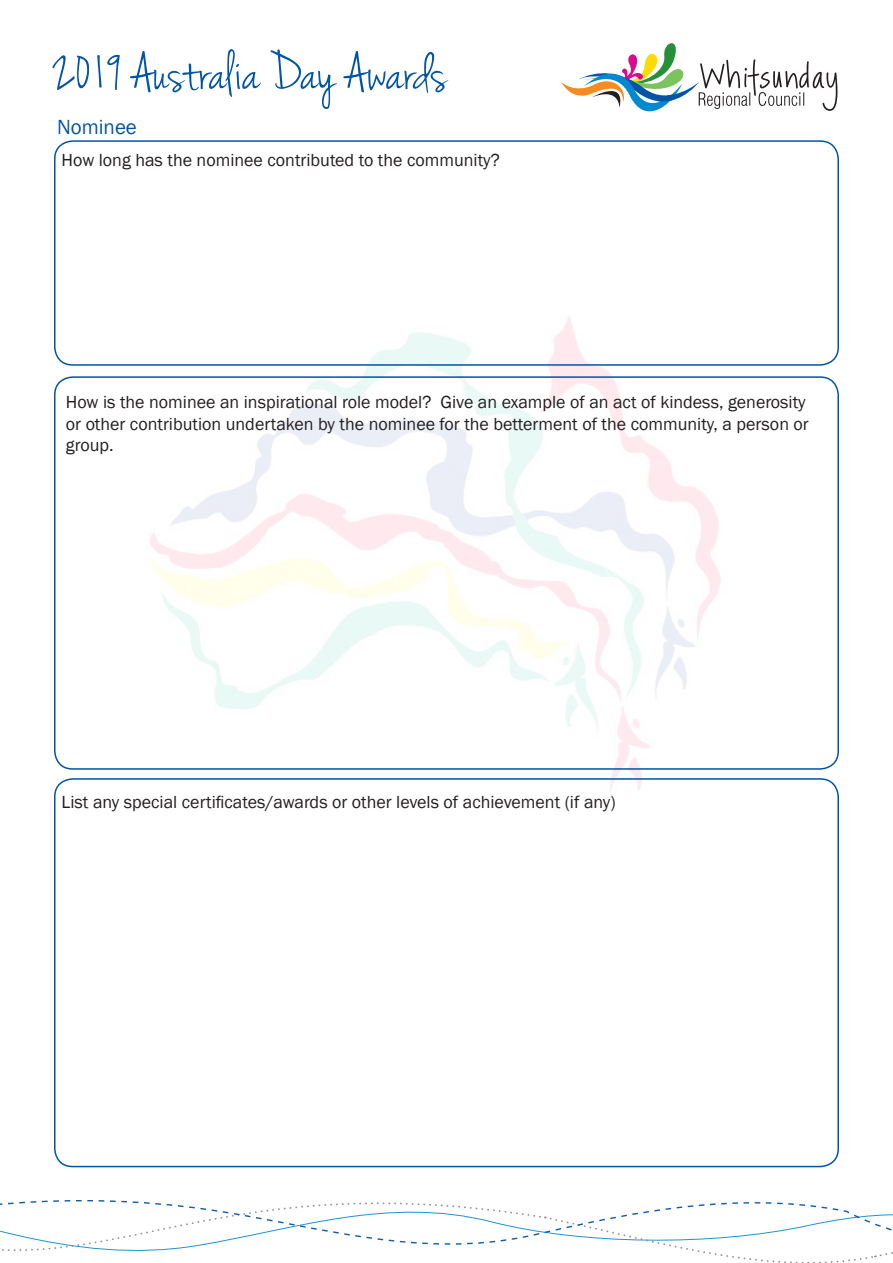
<style>
.page{position:relative;width:893px;height:1263px;background:#fff}
.page>*{position:absolute;margin:0;border:0;box-sizing:border-box;transform-origin:0 0}
.t1{font:57px "Jenna Sue";color:#0154a6}
.t2{font:21px "Franklin Gothic";color:#0154a6}
.t3{font:18px/21.6px "Franklin Gothic";color:#231f20}
</style>
<div class="page">
<img style="left:150px;top:316px;width:571px;height:482px">
<svg style="left:561px;top:43px;width:276px;height:68px"></svg>
<div style="left:54px;top:140px;width:785px;height:226px;border:2px solid #0154a6;border-radius:18px"></div>
<div style="left:54px;top:376px;width:785px;height:394px;border:2px solid #0154a6;border-radius:18px"></div>
<svg style="left:544px;top:1161px;width:291px;height:7px"></svg>
<svg style="left:2px;top:1158px;width:542px;height:93px"></svg>
<svg style="left:540px;top:1172px;width:353px;height:91px"></svg>
<svg style="left:218px;top:1248px;width:312px;height:3px"></svg>
<svg style="left:0;top:1185px;width:893px;height:63px"></svg>
<p class="t1" style="left:54px;top:39px;width:394px">2019 Australia Day Awards</p>
<p class="t2" style="left:57px;top:114px;width:81px">Nominee</p>
<p class="t3" style="left:62px;top:149px;width:440px">How long has the nominee contributed to the community?</p>
<p class="t3" style="left:66px;top:392px;width:744px">How is the nominee an inspirational role model? Give an example of an act of kindess, generosity or other contribution undertaken by the nominee for the betterment of the community, a person or group.</p>
<p class="t3" style="left:62px;top:791px;width:555px">List any special certificates/awards or other levels of achievement (if any)</p>
</div>
